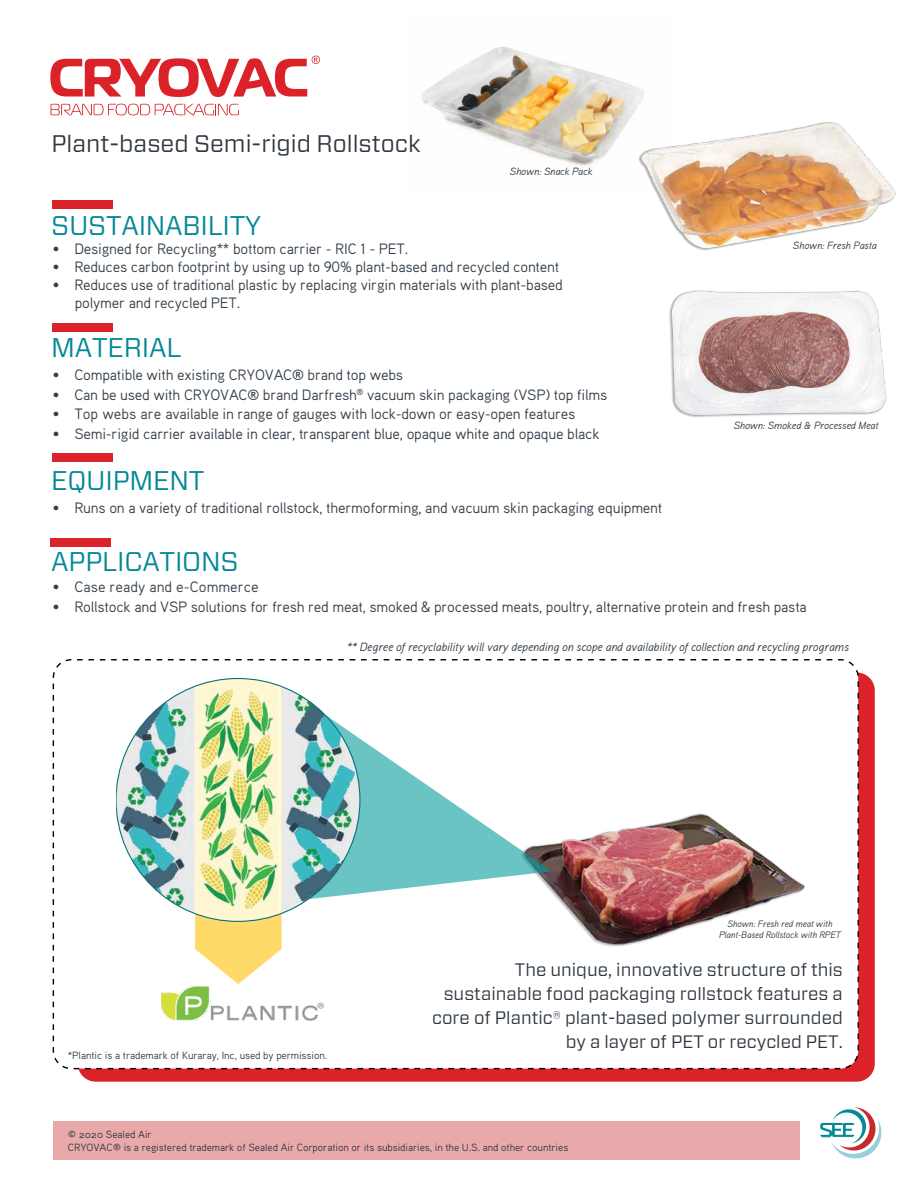
<style>
.page{position:relative;width:918px;height:1188px;background:#fff}
.page>*{position:absolute;margin:0;border:0;box-sizing:border-box;transform-origin:0 0}
.t1{font:27px "Forza";letter-spacing:-.01em;color:#038897}
.t2{font:24px "Forza";color:#2e3842}
.t3{font:18px/24px "Forza";color:#2e3842;text-align:right}
.t4{font:18px "Myriad Pro";color:#939598}
.t5{font:15px/18px "Aaux Pro";letter-spacing:-.015em;color:#323e48}
.t6{font:12px "Aaux Pro Italic OSF";letter-spacing:-.015em;color:#323e48}
.t7{font:10.5px/12.6px "Aaux Pro OSF";letter-spacing:-.01em;color:#2e3842}
.t8{font:10.5px "Aaux Pro Italic OSF";letter-spacing:-.015em;color:#323e48}
.t9{font:9.3px/11.2px "Aaux Pro Italic OSF";letter-spacing:-.015em;color:#323e48;text-align:center}
</style>
<div class="page">
<img style="left:421px;top:46px;width:219px;height:120px">
<div style="left:53px;top:1121px;width:747px;height:39px;background:#e9a9aa"></div>
<div style="left:78px;top:673px;width:797px;height:409px;background:#da2228;border-radius:18px"></div>
<div style="left:53px;top:660px;width:805px;height:409px;background:#fff;border-radius:18px"></div>
<img style="left:552px;top:813px;width:253px;height:134px">
<svg style="left:195px;top:921px;width:87px;height:63px"></svg>
<svg style="left:360px;top:739px;width:192px;height:155px;fill:#6bc4c4"></svg>
<img style="left:116px;top:679px;width:244px;height:242px">
<svg style="left:51px;top:104px;width:188px;height:11px"></svg>
<svg style="left:50px;top:56px;width:270px;height:41px"></svg>
<div style="left:52px;top:200px;width:61px;height:8px;background:#da2228"></div>
<div style="left:52px;top:323px;width:61px;height:9px;background:#da2228"></div>
<div style="left:52px;top:454px;width:61px;height:8px;background:#da2228"></div>
<div style="left:50px;top:539px;width:61px;height:8px;background:#da2228"></div>
<svg style="left:820px;top:1107px;width:61px;height:51px"></svg>
<img style="left:669px;top:290px;width:218px;height:128px">
<img style="left:161px;top:986px;width:156px;height:34px">
<img style="left:625px;top:89px;width:271px;height:162px">
<h2 class="t2" style="left:51px;top:128px;width:371px">Plant-based Semi-rigid Rollstock</h2>
<p class="t8" style="left:510px;top:164px;width:84px">Shown: Snack Pack</p>
<h1 class="t1" style="left:51px;top:208px;width:211px">SUSTAINABILITY</h1>
<p class="t5" style="left:53px;top:239px;width:357px">• Designed for Recycling** bottom carrier - RIC 1 - PET.</p>
<p class="t5" style="left:53px;top:257px;width:508px">• Reduces carbon footprint by using up to 90% plant-based and recycled content</p>
<p class="t5" style="left:75px;top:275px;width:489px;text-indent:-22px">• Reduces use of traditional plastic by replacing virgin materials with plant-based polymer and recycled PET.</p>
<h1 class="t1" style="left:51px;top:329px;width:132px">MATERIAL</h1>
<p class="t5" style="left:53px;top:366px;width:352px">• Compatible with existing CRYOVAC® brand top webs</p>
<p class="t5" style="left:53px;top:385px;width:556px">• Can be used with CRYOVAC® brand Darfresh<sup>®</sup> vacuum skin packaging (VSP) top films</p>
<p class="t5" style="left:53px;top:405px;width:524px">• Top webs are available in range of gauges with lock-down or easy-open features</p>
<p class="t5" style="left:53px;top:424px;width:548px">• Semi-rigid carrier available in clear, transparent blue, opaque white and opaque black</p>
<h1 class="t1" style="left:51px;top:462px;width:155px">EQUIPMENT</h1>
<p class="t5" style="left:53px;top:499px;width:611px">• Runs on a variety of traditional rollstock, thermoforming, and vacuum skin packaging equipment</p>
<h1 class="t1" style="left:51px;top:543px;width:189px">APPLICATIONS</h1>
<p class="t8" style="left:793px;top:239px;width:85px">Shown: Fresh Pasta</p>
<p class="t8" style="left:734px;top:419px;width:146px">Shown: Smoked &amp; Processed Meat</p>
<p class="t5" style="left:53px;top:578px;width:208px">• Case ready and e-Commerce</p>
<p class="t5" style="left:53px;top:597px;width:756px">• Rollstock and VSP solutions for fresh red meat, smoked &amp; processed meats, poultry, alternative protein and fresh pasta</p>
<p class="t6" style="left:347px;top:639px;width:503px">** Degree of recyclability will vary depending on scope and availability of collection and recycling programs</p>
<p class="t4" style="left:317px;top:998px;width:9px">®</p>
<p class="t7" style="left:68px;top:1049px;width:261px">*Plantic is a trademark of Kuraray, Inc, used by permission.</p>
<p class="t9" style="left:719px;top:918px;width:124px">Shown: Fresh red meat with<br>Plant-Based Rollstock with RPET</p>
<p class="t3" style="left:432px;top:957px;width:412px">The unique, innovative structure of this sustainable food packaging rollstock features a core of Plantic® plant-based polymer surrounded by a layer of PET or recycled PET.</p>
<p class="t7" style="left:68px;top:1128px;width:502px">© 2020 Sealed Air<br>CRYOVAC® is a registered trademark of Sealed Air Corporation or its subsidiaries, in the U.S. and other countries</p>
</div>
